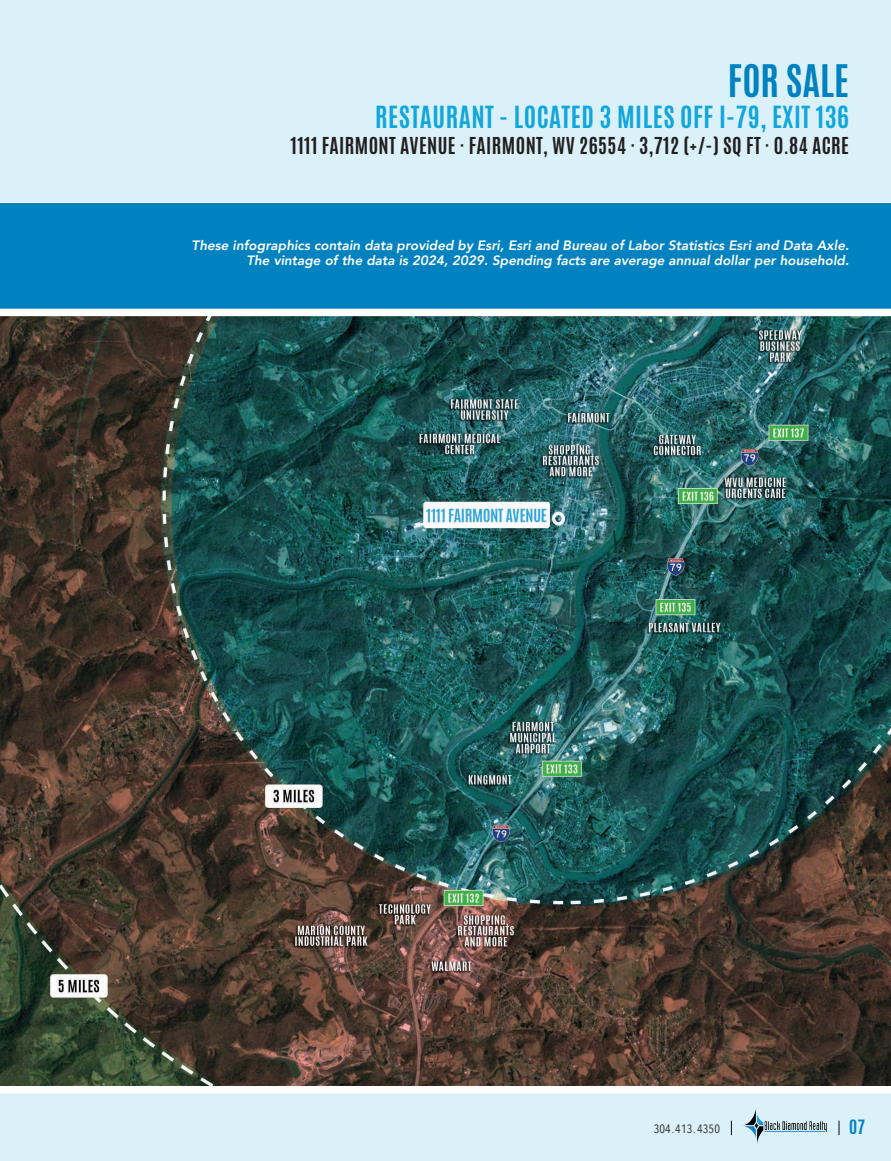
<style>
.page{position:relative;width:891px;height:1161px;background:#fff}
.page>*{position:absolute;margin:0;border:0;box-sizing:border-box;transform-origin:0 0}
.t1{font:700 37.5px "Antonio";color:#0082c0}
.t2{font:700 25.5px "Antonio";letter-spacing:.02em;color:#11a6dc}
.t3{font:700 19.5px "Antonio";letter-spacing:.02em;color:#231f20}
.t4{font:700 16.5px "Antonio";color:#0082c0}
.t5{font:italic 800 13.5px/15px "Avenir";color:#fff;text-align:right}
.t6{font:12px "Avenir Next Condensed";letter-spacing:.005em;color:#231f20}
</style>
<div class="page">
<img style="left:0;top:316px;width:891px;height:770px">
<div style="left:0;top:1094px;width:891px;height:67px;background:#dbf1f9"></div>
<div style="left:0;top:0;width:891px;height:202px;background:#dbf1f9"></div>
<div style="left:0;top:203px;width:891px;height:108px;background:#0082c0"></div>
<div style="left:0;top:309px;width:891px;height:7px;background:#fff"></div>
<svg style="left:731px;top:1121px;width:1px;height:14px"></svg>
<img style="left:743px;top:1108px;width:97px;height:36px">
<h1 class="t1" style="left:728px;top:53px;width:123px">FOR SALE</h1>
<h2 class="t2" style="left:375px;top:98px;width:475px">RESTAURANT - LOCATED 3 MILES OFF I-79, EXIT 136</h2>
<h3 class="t3" style="left:291px;top:131px;width:560px">1111 FAIRMONT AVENUE · FAIRMONT, WV 26554 · 3,712 (+/-) SQ FT · 0.84 ACRE</h3>
<p class="t5" style="left:192px;top:238px;width:659px">These infographics contain data provided by Esri, Esri and Bureau of Labor Statistics Esri and Data Axle.<br>The vintage of the data is 2024, 2029. Spending facts are average annual dollar per household.</p>
<p class="t6" style="left:654px;top:1118px;width:68px">304.413. 4350</p>
<p class="t4" style="left:849px;top:1114px;width:17px">07</p>
</div>
